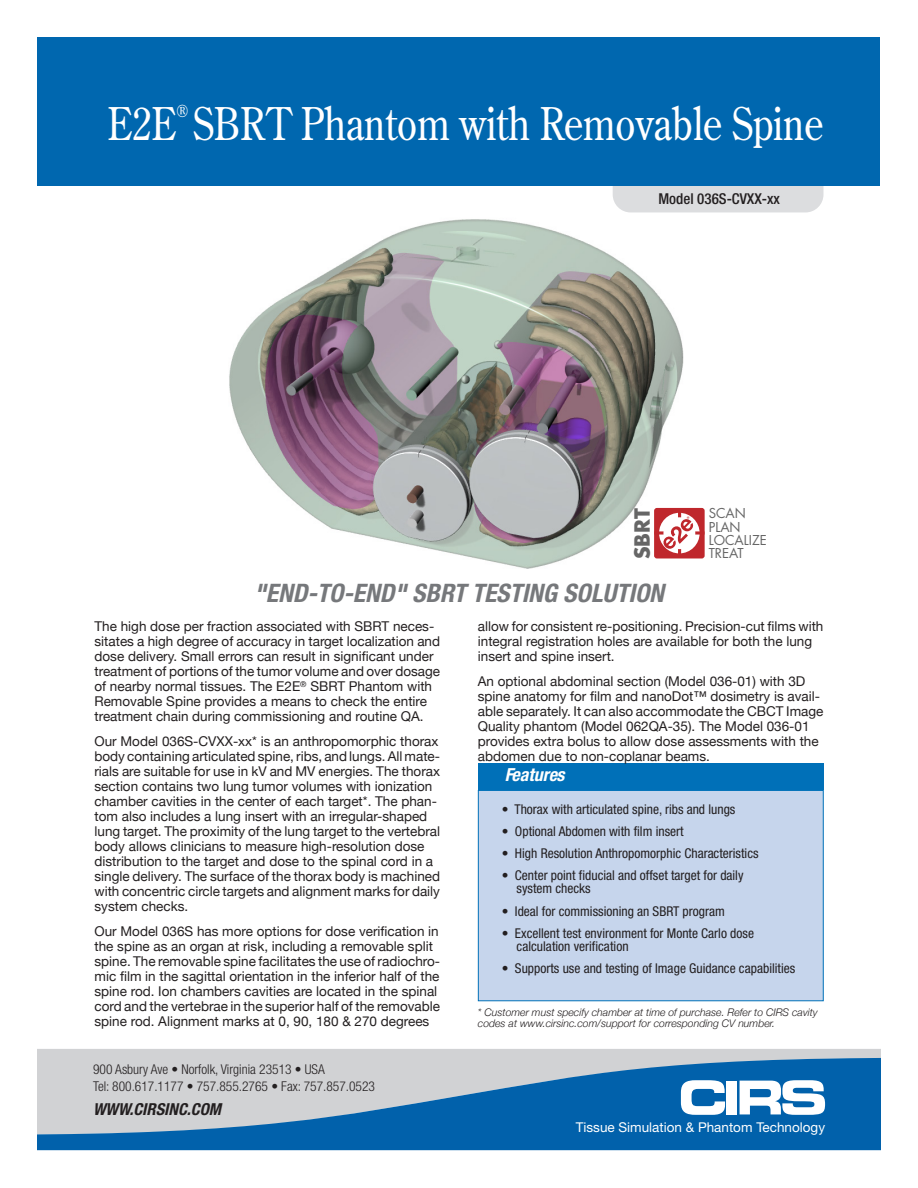
<style>
.page{position:relative;width:918px;height:1188px;background:#fff}
.page>*{position:absolute;margin:0;border:0;box-sizing:border-box;transform-origin:0 0}
.B_Headline_COS_w_30{font:45px "Century Old Style Std";color:#fff;scale:.85 1}
.B_Sub_Headline_HN77{font:italic 700 condensed 25.5px "Helvetica Neue";color:#76787b}
.t1{font:700 20.4px "Futura";color:#666}
.B_Feature_Bene_Head{font:italic 700 condensed 18px "Helvetica Neue";color:#fff}
.B_Headline_COS_w_30-2{font:16.65px "Century Old Style Std";color:#fff;scale:.85 1}
.t2{font:italic 700 condensed 16.5px "Helvetica Neue";color:#231f20}
.B_Product_Number_HN6{font:500 condensed 15px "Helvetica Neue";color:#231f20}
.B_Main_Text_HN45_9_1{font:13.5px/15px "Helvetica Neue";color:#231f20}
.B_Feature_Bullets_HN{font:condensed 13.5px/13.5px "Helvetica Neue";color:#231f20}
.t3{font:300 condensed 13.5px/16.5px "Helvetica Neue";color:#231f20}
.t4{font:13.5px "Helvetica Neue";color:#fff}
.t5{font:13.2px/13.2px "Futura";color:#666}
.B_Main_Text_HN45_9_1-2{font:italic 300 10.5px/10.5px "Helvetica Neue";color:#231f20}
</style>
<div class="page">
<div style="left:613px;top:158px;width:210px;height:54px;background:#dcdddf;border-radius:18px"></div>
<div style="left:38px;top:38px;width:842px;height:148px;background:#0067af"></div>
<div style="left:38px;top:1049px;width:842px;height:9px;background:#d1d2d4"></div>
<svg style="left:38px;top:1058px;width:842px;height:92px;background:#5c92bd"></svg>
<svg style="left:681px;top:1080px;width:44px;height:35px"></svg>
<div style="left:727px;top:1081px;width:10px;height:33px;background:#fff"></div>
<svg style="left:740px;top:1080px;width:85px;height:35px"></svg>
<img style="left:229px;top:219px;width:455px;height:350px">
<div style="left:478px;top:790px;width:346px;height:211px;background:#c6d5ec;border:1px solid #0070b8"></div>
<div style="left:478px;top:763px;width:346px;height:27px;background:#0070b8"></div>
<svg style="left:653px;top:507px;width:52px;height:52px"></svg>
<p class="B_Headline_COS_w_30-2" style="left:177px;top:101px;width:15px">®</p>
<p class="B_Headline_COS_w_30" style="left:107px;top:95px;width:844px">E2E SBRT Phantom with Removable Spine</p>
<p class="B_Product_Number_HN6" style="left:658px;top:190px;width:123px">Model 036S-CVXX-xx</p>
<p class="t1" style="left:628px;top:559px;width:53px;rotate:-90deg">SBRT</p>
<p class="t5" style="left:709px;top:507px;width:60px">SCAN<br>PLAN<br>LOCALIZE<br>TREAT</p>
<p class="B_Sub_Headline_HN77" style="left:254px;top:577px;width:411px">"END-TO-END" SBRT TESTING SOLUTION</p>
<p class="B_Main_Text_HN45_9_1" style="left:94px;top:620px;width:347px">The high dose per fraction associated with SBRT neces&shy;sitates a high degree of accuracy in target localization and dose delivery. Small errors can result in significant under treatment of portions of the tumor volume and over dosage of nearby normal tissues. The E2E<sup>®</sup> SBRT Phantom with Removable Spine provides a means to check the entire treatment chain during commissioning and routine QA.</p>
<p class="B_Main_Text_HN45_9_1" style="left:94px;top:734px;width:347px">Our Model 036S-CVXX-xx* is an anthropomorphic thorax body containing articulated spine, ribs, and lungs. All mate&shy;rials are suitable for use in kV and MV energies. The thorax section contains two lung tumor volumes with ionization chamber cavities in the center of each target*. The phan&shy;tom also includes a lung insert with an irregular-shaped lung target. The proximity of the lung target to the vertebral body allows clinicians to measure high-resolution dose distribution to the target and dose to the spinal cord in a single delivery. The surface of the thorax body is machined with concentric circle targets and alignment marks for daily system checks.</p>
<p class="B_Main_Text_HN45_9_1" style="left:94px;top:924px;width:347px">Our Model 036S has more options for dose verification in the spine as an organ at risk, including a removable split spine. The removable spine facilitates the use of radiochro&shy;mic film in the sagittal orientation in the inferior half of the spine rod. Ion chambers cavities are located in the spinal cord and the vertebrae in the superior half of the removable spine rod. Alignment marks at 0, 90, 180 &amp; 270 degrees</p>
<p class="t3" style="left:93px;top:1061px;width:283px">900 Asbury Ave • Norfolk, Virginia 23513 • USA<br>Tel: 800.617.1177 • 757.855.2765 • Fax: 757.857.0523</p>
<p class="t2" style="left:93px;top:1099px;width:130px">WWW.CIRSINC.COM</p>
<p class="B_Main_Text_HN45_9_1" style="left:478px;top:620px;width:347px">allow for consistent re-positioning. Precision-cut films with integral registration holes are available for both the lung insert and spine insert.</p>
<p class="B_Main_Text_HN45_9_1" style="left:478px;top:674px;width:347px">An optional abdominal section (Model 036-01) with 3D spine anatomy for film and nanoDot™ dosimetry is avail&shy;able separately. It can also accommodate the CBCT Image Quality phantom (Model 062QA-35). The Model 036-01 provides extra bolus to allow dose assessments with the abdomen due to non-coplanar beams.</p>
<p class="B_Feature_Bene_Head" style="left:505px;top:764px;width:61px">Features</p>
<p class="B_Feature_Bullets_HN" style="left:502px;top:802px;width:235px">• Thorax with articulated spine, ribs and lungs</p>
<p class="B_Feature_Bullets_HN" style="left:502px;top:824px;width:183px">• Optional Abdomen with film insert</p>
<p class="B_Feature_Bullets_HN" style="left:502px;top:846px;width:258px">• High Resolution Anthropomorphic Characteristics</p>
<p class="B_Feature_Bullets_HN" style="left:517px;top:868px;width:228px;text-indent:-15px">• Center point fiducial and offset target for daily system checks</p>
<p class="B_Feature_Bullets_HN" style="left:502px;top:904px;width:225px">• Ideal for commissioning an SBRT program</p>
<p class="B_Feature_Bullets_HN" style="left:517px;top:926px;width:239px;text-indent:-15px">• Excellent test environment for Monte Carlo dose calculation verification</p>
<p class="B_Feature_Bullets_HN" style="left:502px;top:962px;width:295px">• Supports use and testing of Image Guidance capabilities</p>
<p class="B_Main_Text_HN45_9_1-2" style="left:478px;top:1006px;width:341px">* Customer must specify chamber at time of purchase. Refer to CIRS cavity codes at www.cirsinc.com/support for corresponding CV number.</p>
<p class="t4" style="left:576px;top:1119px;width:251px">Tissue Simulation &amp; Phantom Technology</p>
</div>
